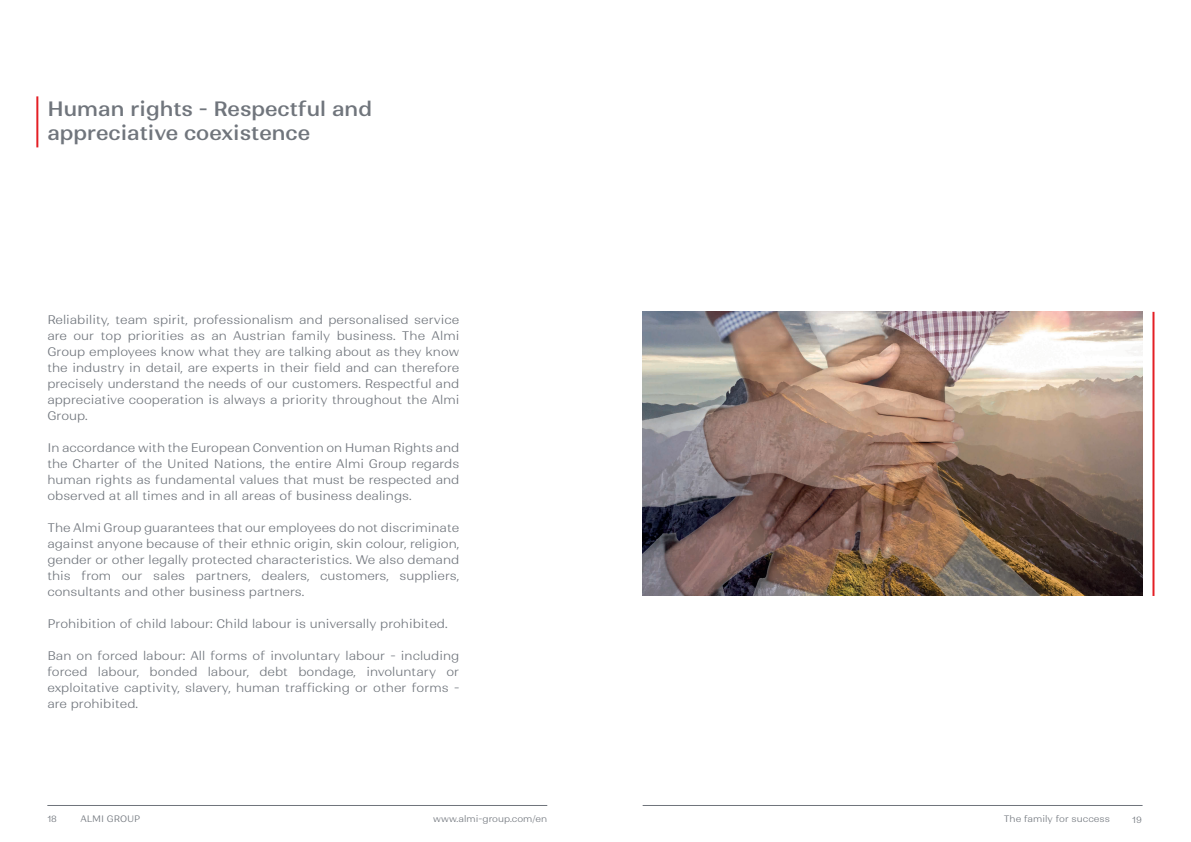
<style>
.page{position:relative;width:1191px;height:842px;background:#fff}
.page>*{position:absolute;margin:0;border:0;box-sizing:border-box;transform-origin:0 0}
.Überschrift{font:500 20px/24px "Ranade";color:#70757c}
.t1{font:300 12px/16px "Ranade";color:#70757c;text-align:justify}
.t2{font:300 9px "Ranade";color:#70757c}
</style>
<div class="page">
<hr style="left:642px;top:805px;width:500px;height:1px;background:#70757c">
<hr style="left:47px;top:805px;width:500px;height:1px;background:#70757c">
<hr style="left:36px;top:96px;width:2px;height:51px;background:#e41f25">
<img style="left:642px;top:312px;width:500px;height:284px">
<hr style="left:1152px;top:312px;width:2px;height:284px;background:#e41f25">
<p class="Überschrift" style="left:47px;top:97px;width:326px">Human rights - Respectful and appreciative coexistence</p>
<p class="t1" style="left:47px;top:311px;width:413px">Reliability, team spirit, professionalism and personalised service are our top priorities as an Austrian family business. The Almi Group employees know what they are talking about as they know the industry in detail, are experts in their field and can therefore precisely understand the needs of our customers. Respectful and appreciative cooperation is always a priority throughout the Almi Group.</p>
<p class="t1" style="left:47px;top:439px;width:413px">In accordance with the European Convention on Human Rights and the Charter of the United Nations, the entire Almi Group regards human rights as fundamental values that must be respected and observed at all times and in all areas of business dealings.</p>
<p class="t1" style="left:47px;top:519px;width:413px">The Almi Group guarantees that our employees do not discriminate against anyone because of their ethnic origin, skin colour, religion, gender or other legally protected characteristics. We also demand this from our sales partners, dealers, customers, suppliers, consultants and other business partners.</p>
<p class="t1" style="left:47px;top:615px;width:400px">Prohibition of child labour: Child labour is universally prohibited.</p>
<p class="t1" style="left:47px;top:647px;width:413px">Ban on forced labour: All forms of involuntary labour - including forced labour, bonded labour, debt bondage, involuntary or exploitative captivity, slavery, human trafficking or other forms - are prohibited.</p>
<p class="t2" style="left:47px;top:813px;width:11px">18</p>
<p class="t2" style="left:80px;top:813px;width:62px">ALMI GROUP</p>
<p class="t2" style="left:433px;top:813px;width:116px">www.almi-group.com/en</p>
<p class="t2" style="left:1003px;top:813px;width:108px">The family for success</p>
<p class="t2" style="left:1132px;top:814px;width:11px">19</p>
</div>
